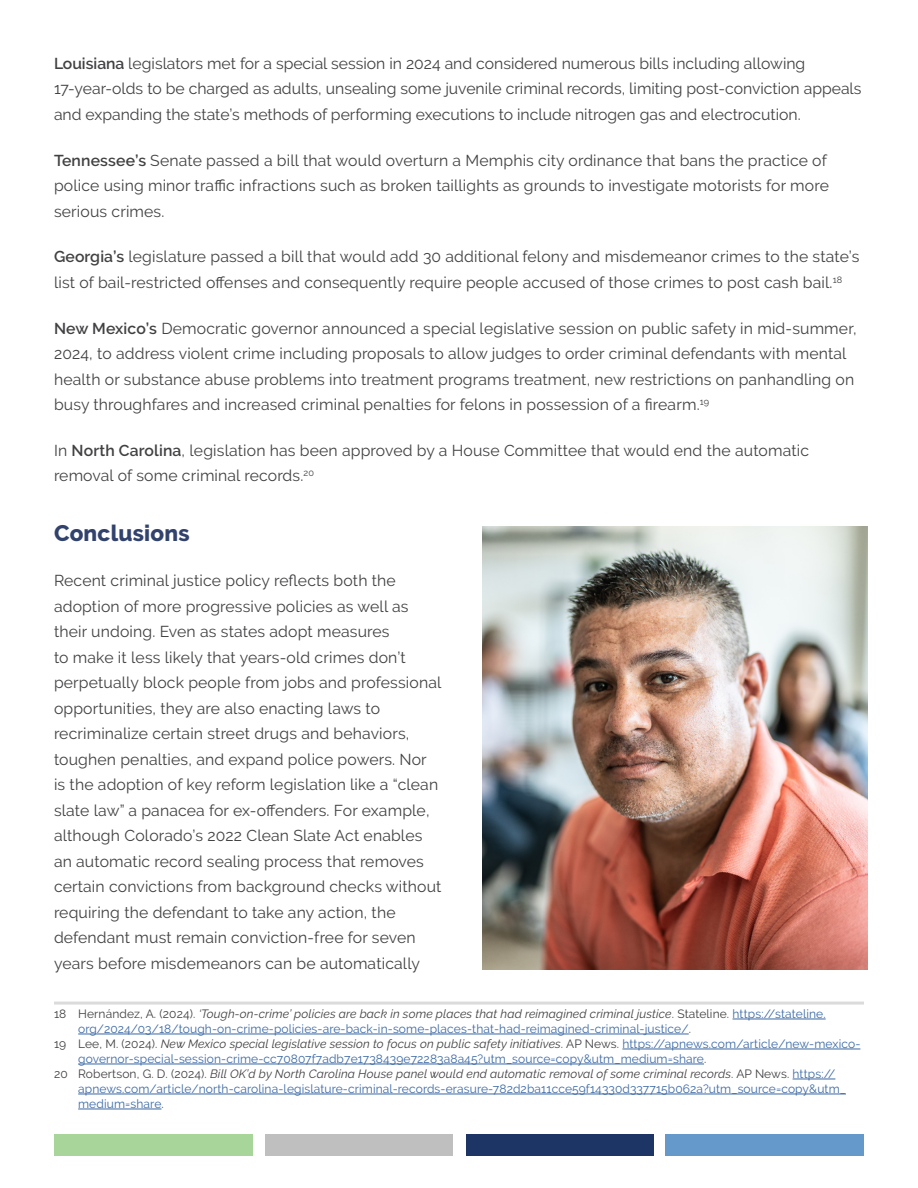
<style>
.page{position:relative;width:918px;height:1188px;background:#fff}
.page>*{position:absolute;margin:0;border:0;box-sizing:border-box;transform-origin:0 0}
.t1{font:800 22.5px "Raleway";letter-spacing:.01em;color:#31426d}
.t2{font:15.75px/25.5px "Raleway";letter-spacing:.01em;color:#414042}
.t3{font:italic 12px "Raleway";letter-spacing:.01em;color:#414042}
.t4{font:12px "Raleway";letter-spacing:.01em;color:#3a68a5}
.s1{font-weight:600}
.s2{font-style:normal}
.s3{font-style:normal;color:#3a68a5}
.s4{color:#414042}
</style>
<div class="page">
<div style="left:665px;top:1134px;width:199px;height:22px;background:#6598cb"></div>
<div style="left:466px;top:1134px;width:187px;height:22px;background:#1c3564"></div>
<div style="left:265px;top:1134px;width:188px;height:22px;background:#c0bfbf"></div>
<div style="left:54px;top:1134px;width:199px;height:22px;background:#a8d59a"></div>
<hr style="left:54px;top:1002px;width:810px;height:3px;background:#dcdbdb">
<hr style="left:733px;top:1019px;width:93px;height:1px;background:#3a68a5">
<hr style="left:78px;top:1034px;width:611px;height:1px;background:#3a68a5">
<hr style="left:622px;top:1049px;width:238px;height:1px;background:#3a68a5">
<hr style="left:78px;top:1064px;width:626px;height:1px;background:#3a68a5">
<hr style="left:793px;top:1079px;width:42px;height:1px;background:#3a68a5">
<hr style="left:78px;top:1094px;width:768px;height:1px;background:#3a68a5">
<hr style="left:78px;top:1109px;width:84px;height:1px;background:#3a68a5">
<img style="left:482px;top:526px;width:386px;height:444px">
<p class="t2" style="left:54px;top:50px;width:809px"><span class="s1">Louisiana</span> legislators met for a special session in 2024 and considered numerous bills including allowing<br>17-year-olds to be charged as adults, unsealing some juvenile criminal records, limiting post-conviction appeals and expanding the state’s methods of performing executions to include nitrogen gas and electrocution.</p>
<p class="t2" style="left:54px;top:147px;width:776px"><span class="s1">Tennessee’s</span> Senate passed a bill that would overturn a Memphis city ordinance that bans the practice of police using minor traffic infractions such as broken taillights as grounds to investigate motorists for more serious crimes.</p>
<p class="t2" style="left:54px;top:244px;width:807px"><span class="s1">Georgia’s</span> legislature passed a bill that would add 30 additional felony and misdemeanor crimes to the state’s list of bail-restricted offenses and consequently require people accused of those crimes to post cash bail.<sup>18</sup></p>
<p class="t2" style="left:54px;top:315px;width:804px"><span class="s1">New Mexico’s</span> Democratic governor announced a special legislative session on public safety in mid-summer, 2024, to address violent crime including proposals to allow judges to order criminal defendants with mental health or substance abuse problems into treatment programs treatment, new restrictions on panhandling on busy throughfares and increased criminal penalties for felons in possession of a firearm.<sup>19</sup></p>
<p class="t2" style="left:54px;top:437px;width:757px">In <span class="s1">North Carolina</span>, legislation has been approved by a House Committee that would end the automatic removal of some criminal records.<sup>20</sup></p>
<h1 class="t1" style="left:54px;top:520px;width:137px">Conclusions</h1>
<p class="t2" style="left:54px;top:568px;width:389px">Recent criminal justice policy reflects both the adoption of more progressive policies as well as their undoing. Even as states adopt measures<br>to make it less likely that years-old crimes don’t perpetually block people from jobs and professional opportunities, they are also enacting laws to recriminalize certain street drugs and behaviors, toughen penalties, and expand police powers. Nor is the adoption of key reform legislation like a “clean slate law” a panacea for ex-offenders. For example, although Colorado’s 2022 Clean Slate Act enables an automatic record sealing process that removes certain convictions from background checks without requiring the defendant to take any action, the defendant must remain conviction-free for seven years before misdemeanors can be automatically</p>
<p class="t3" style="left:54px;top:1007px;width:773px"><span class="s2">18 Hernández, A. (2024).</span> ‘Tough-on-crime’ policies are back in some places that had reimagined criminal justice<span class="s2">. Stateline.</span> <span class="s3">https://stateline.</span></p>
<p class="t4" style="left:78px;top:1022px;width:614px">org/2024/03/18/tough-on-crime-policies-are-back-in-some-places-that-had-reimagined-criminal-justice/<span class="s4">.</span></p>
<p class="t3" style="left:54px;top:1037px;width:808px"><span class="s2">19 Lee, M. (2024).</span> New Mexico special legislative session to focus on public safety initiatives<span class="s2">. AP News.</span> <span class="s3">https://apnews.com/article/new-mexico-</span></p>
<p class="t4" style="left:78px;top:1052px;width:630px">governor-special-session-crime-cc70807f7adb7e1738439e72283a8a45?utm_source=copy&amp;utm_medium=share<span class="s4">.</span></p>
<p class="t3" style="left:54px;top:1067px;width:783px"><span class="s2">20 Robertson, G. D. (2024).</span> Bill OK’d by North Carolina House panel would end automatic removal of some criminal records<span class="s2">. AP News.</span> <span class="s3">https://</span></p>
<p class="t4" style="left:78px;top:1082px;width:769px">apnews.com/article/north-carolina-legislature-criminal-records-erasure-782d2ba11cce59f14330d337715b062a?utm_source=copy&amp;utm_</p>
<p class="t4" style="left:78px;top:1097px;width:87px">medium=share<span class="s4">.</span></p>
</div>
